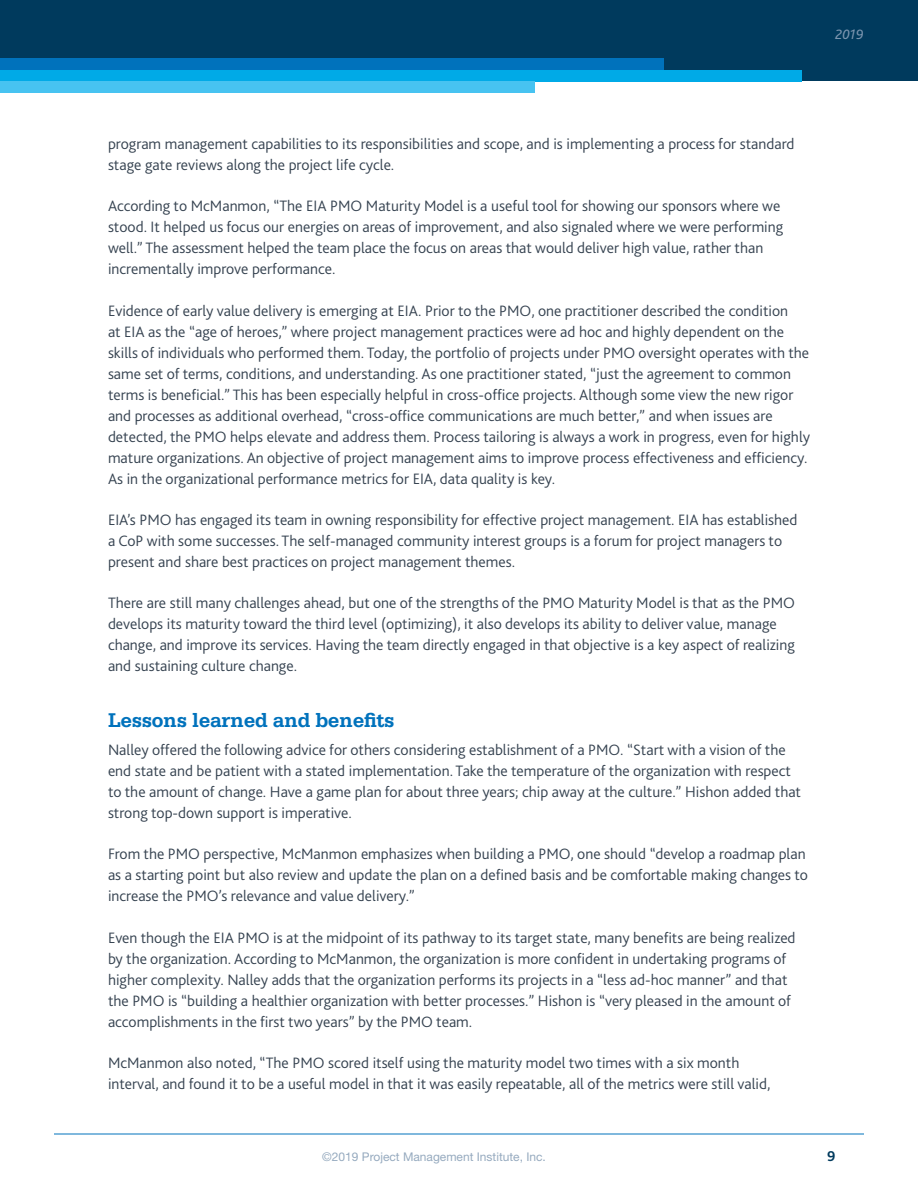
<style>
.page{position:relative;width:918px;height:1188px;background:#fff}
.page>*{position:absolute;margin:0;border:0;box-sizing:border-box;transform-origin:0 0}
.t1{font:700 21px "Serifa Std";letter-spacing:-.02em;color:#0072bc}
.t2{font:300 15.75px/21px "Bliss 2";color:#354250}
.t3{font:700 15px "Bliss 2";color:#003a5d}
.t4{font:italic 14.25px "Bliss 2";color:#7b95af}
.t5{font:12px "Helvetica Neue LT Std";color:#96aabf}
</style>
<div class="page">
<div style="left:0;top:0;width:918px;height:81px;background:#003a5d"></div>
<div style="left:0;top:58px;width:663px;height:12px;background:#0072bc"></div>
<div style="left:0;top:70px;width:802px;height:11px;background:#00aae7"></div>
<div style="left:0;top:81px;width:535px;height:12px;background:#47c3f1"></div>
<hr style="left:54px;top:1134px;width:810px;height:1px;background:#0072bc">
<p class="t4" style="left:835px;top:25px;width:30px">2019</p>
<p class="t2" style="left:108px;top:133px;width:688px">program management capabilities to its responsibilities and scope, and is implementing a process for standard stage gate reviews along the project life cycle.</p>
<p class="t2" style="left:108px;top:195px;width:677px">According to McManmon, “The EIA PMO Maturity Model is a useful tool for showing our sponsors where we stood. It helped us focus our energies on areas of improvement, and also signaled where we were performing well.” The assessment helped the team place the focus on areas that would deliver high value, rather than incrementally improve performance.</p>
<p class="t2" style="left:108px;top:300px;width:704px">Evidence of early value delivery is emerging at EIA. Prior to the PMO, one practitioner described the condition<br>at EIA as the “age of heroes,” where project management practices were ad hoc and highly dependent on the skills of individuals who performed them. Today, the portfolio of projects under PMO oversight operates with the same set of terms, conditions, and understanding. As one practitioner stated, “just the agreement to common terms is beneficial.” This has been especially helpful in cross-office projects. Although some view the new rigor and processes as additional overhead, “cross-office communications are much better,” and when issues are detected, the PMO helps elevate and address them. Process tailoring is always a work in progress, even for highly mature organizations. An objective of project management aims to improve process effectiveness and efficiency.<br>As in the organizational performance metrics for EIA, data quality is key.</p>
<p class="t2" style="left:108px;top:509px;width:691px">EIA’s PMO has engaged its team in owning responsibility for effective project management. EIA has established a CoP with some successes. The self-managed community interest groups is a forum for project managers to present and share best practices on project management themes.</p>
<p class="t2" style="left:108px;top:592px;width:689px">There are still many challenges ahead, but one of the strengths of the PMO Maturity Model is that as the PMO develops its maturity toward the third level (optimizing), it also develops its ability to deliver value, manage change, and improve its services. Having the team directly engaged in that objective is a key aspect of realizing and sustaining culture change.</p>
<h1 class="t1" style="left:108px;top:708px;width:288px">Lessons learned and benefits</h1>
<p class="t2" style="left:108px;top:739px;width:695px">Nalley offered the following advice for others considering establishment of a PMO. “Start with a vision of the end state and be patient with a stated implementation. Take the temperature of the organization with respect to the amount of change. Have a game plan for about three years; chip away at the culture.” Hishon added that strong top-down support is imperative.</p>
<p class="t2" style="left:108px;top:843px;width:702px">From the PMO perspective, McManmon emphasizes when building a PMO, one should “develop a roadmap plan as a starting point but also review and update the plan on a defined basis and be comfortable making changes to increase the PMO’s relevance and value delivery.”</p>
<p class="t2" style="left:108px;top:927px;width:689px">Even though the EIA PMO is at the midpoint of its pathway to its target state, many benefits are being realized by the organization. According to McManmon, the organization is more confident in undertaking programs of higher complexity. Nalley adds that the organization performs its projects in a “less ad-hoc manner” and that the PMO is “building a healthier organization with better processes.” Hishon is “very pleased in the amount of accomplishments in the first two years” by the PMO team.</p>
<p class="t2" style="left:108px;top:1052px;width:664px">McManmon also noted, “The PMO scored itself using the maturity model two times with a six month interval, and found it to be a useful model in that it was easily repeatable, all of the metrics were still valid,</p>
<p class="t5" style="left:322px;top:1150px;width:225px">©2019 Project Management Institute, Inc.</p>
<p class="t3" style="left:827px;top:1147px;width:10px">9</p>
</div>
